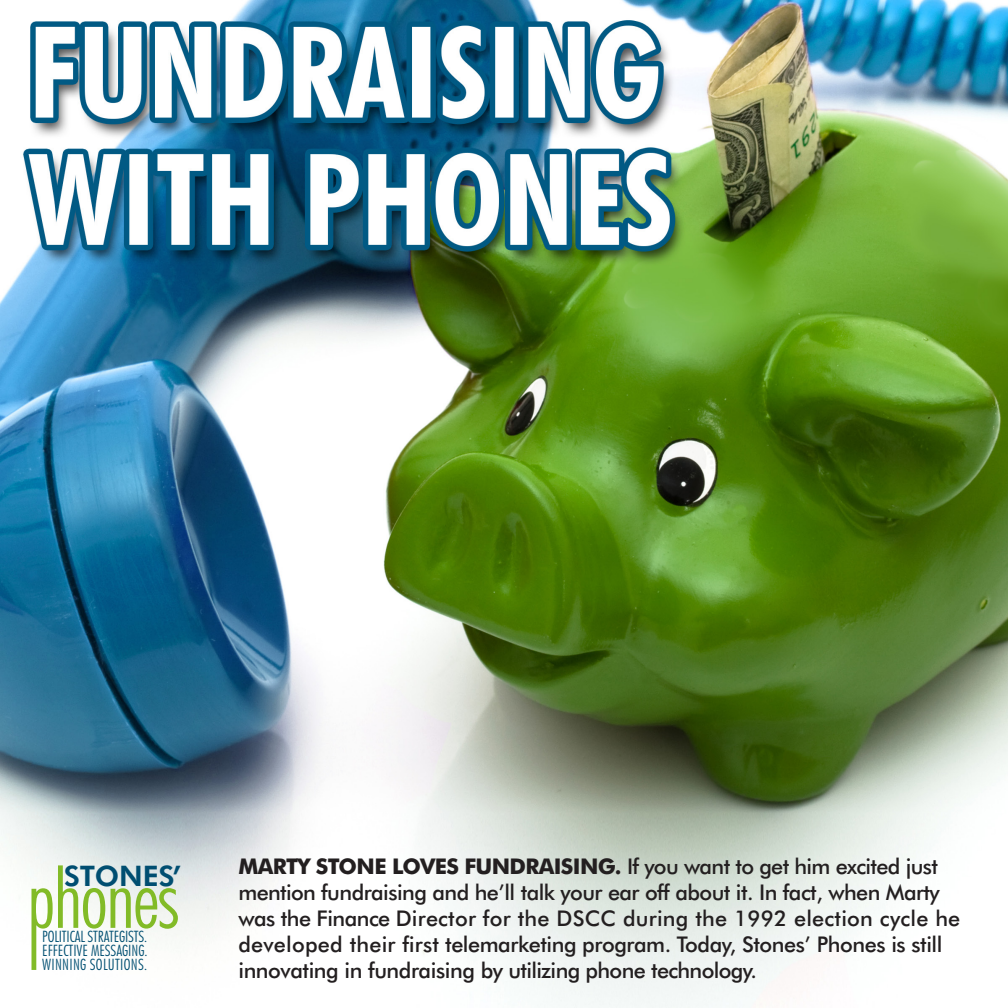
<style>
.page{position:relative;width:1008px;height:1008px;background:#fff}
.page>*{position:absolute;margin:0;border:0;box-sizing:border-box;transform-origin:0 0}
.t1{font:800 28.35px "Futura BT";color:#004e71}
.t2{font:500 21.7px/26.1px "Futura BT";letter-spacing:-.02em;color:#231f20}
.t3{font:300 condensed 15.75px/13.8px "Futura BT";color:#004e71;text-align:justify}
.s1{font-weight:700}
</style>
<div class="page">
<img style="left:0;top:0;width:1008px;height:1008px">
<svg style="left:32px;top:865px;width:73px;height:105px"></svg>
<svg style="left:111px;top:888px;width:67px;height:41px"></svg>
<p class="t1" style="left:64px;top:859px;width:119px">STONES’</p>
<p class="t3" style="left:42px;top:930px;width:107px">POLITICAL STRATEGISTS.<br>EFFECTIVE MESSAGING.<br>WINNING SOLUTIONS.</p>
<p class="t2" style="left:238px;top:854px;width:723px"><span class="s1">MARTY STONE LOVES FUNDRAISING.</span> If you want to get him excited just mention fundraising and he’ll talk your ear off about it. In fact, when Marty was the Finance Director for the DSCC during the 1992 election cycle he developed their first telemarketing program. Today, Stones’ Phones is still innovating in fundraising by utilizing phone technology.</p>
</div>
